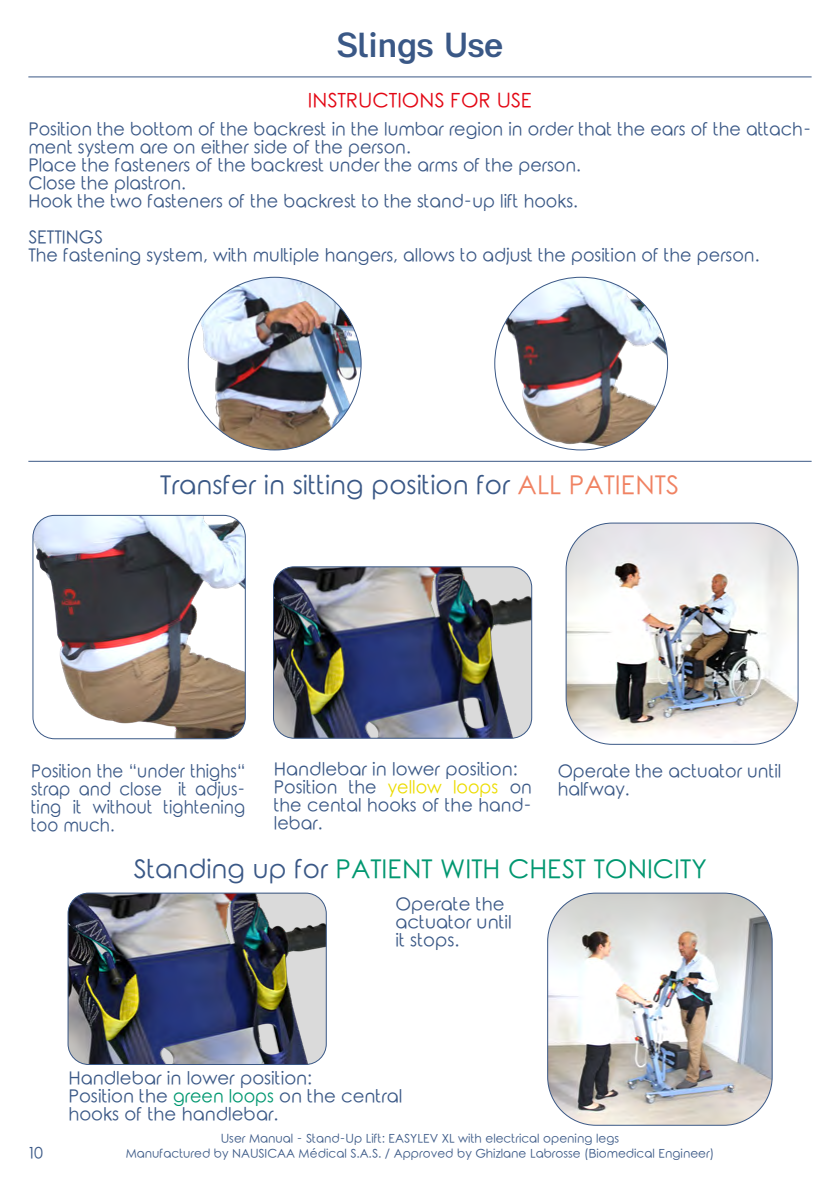
<style>
.page{position:relative;width:840px;height:1191px;background:#fff}
.page>*{position:absolute;margin:0;border:0;box-sizing:border-box;transform-origin:0 0}
.t1{font:500 36px "Kalypsa";letter-spacing:.005em;color:#3a5886}
.t2{font:26px "Rounded Elegance";color:#3a5886}
.t3{font:26px "Rounded Elegance";color:#009770}
.t4{font:20px "Rounded Elegance";color:#e30613}
.t5{font:18px/18px "Rounded Elegance";color:#3a5886}
.t6{font:18px/18px "Rounded Elegance";color:#3a5886;text-align:justify;scale:.92 1}
.t7{font:16px "Rounded Elegance";color:#3a5886}
.t8{font:12px/14.4px "Rounded Elegance";color:#3a5886;text-align:center}
.s1{color:#f08262}
.s2{color:#ecdc00}
.s3{color:#3a5886}
.s4{color:#009770}
</style>
<div class="page">
<hr style="left:28px;top:77px;width:783px;height:1px;background:#3a5886">
<hr style="left:28px;top:461px;width:783px;height:1px;background:#3a5886">
<img style="left:494px;top:277px;width:173px;height:173px;border-radius:86px">
<img style="left:188px;top:277px;width:173px;height:173px;border-radius:86px">
<img style="left:273px;top:568px;width:258px;height:170px">
<div style="left:273px;top:566px;width:259px;height:172px;border:1px solid #3a5886;border-radius:21px"></div>
<img style="left:69px;top:894px;width:257px;height:170px">
<div style="left:67px;top:892px;width:259px;height:173px;border:1px solid #3a5886;border-radius:21px"></div>
<img style="left:34px;top:515px;width:211px;height:223px">
<div style="left:32px;top:515px;width:214px;height:224px;border:1px solid #3a5886;border-radius:22px"></div>
<img style="left:567px;top:524px;width:230px;height:220px">
<div style="left:565px;top:522px;width:233px;height:223px;border:1px solid #3a5886;border-radius:46px"></div>
<img style="left:547px;top:894px;width:224px;height:231px">
<div style="left:547px;top:892px;width:225px;height:233px;border:1px solid #3a5886;border-radius:48px"></div>
<h1 class="t1" style="left:336px;top:24px;width:169px">Slings Use</h1>
<p class="t4" style="left:308px;top:89px;width:225px">INSTRUCTIONS FOR USE</p>
<p class="t5" style="left:28px;top:122px;width:784px">Position the bottom of the backrest in the lumbar region in order that the ears of the attach&shy;ment system are on either side of the person.<br>Place the fasteners of the backrest under the arms of the person.<br>Close the plastron.<br>Hook the two fasteners of the backrest to the stand-up lift hooks.</p>
<p class="t5" style="left:28px;top:230px;width:732px">SETTINGS<br>The fastening system, with multiple hangers, allows to adjust the position of the person.</p>
<h2 class="t2" style="left:160px;top:470px;width:520px">Transfer in sitting position for <span class="s1">ALL PATIENTS</span></h2>
<p class="t5" style="left:274px;top:762px;width:259px">Handlebar in lower position:<br>Position the <span class="s2">yellow loops</span> on the cental hooks of the hand&shy;lebar.</p>
<p class="t5" style="left:557px;top:764px;width:225px">Operate the actuator until halfway.</p>
<p class="t6" style="left:31px;top:764px;width:234px">Position the “under thighs“ strap and close it adjus&shy;ting it without tightening too much.</p>
<h2 class="t3" style="left:133px;top:853px;width:574px"><span class="s3">Standing up for</span> PATIENT WITH CHEST TONICITY</h2>
<p class="t5" style="left:395px;top:897px;width:118px">Operate the actuator until it stops.</p>
<p class="t7" style="left:28px;top:1143px;width:16px">10</p>
<p class="t5" style="left:68px;top:1071px;width:335px">Handlebar in lower position:<br>Position the <span class="s4">green loops</span> on the central hooks of the handlebar.</p>
<p class="t8" style="left:126px;top:1132px;width:589px">User Manual - Stand-Up Lift: EASYLEV XL with electrical opening legs<br>Manufactured by NAUSICAA Médical S.A.S. / Approved by Ghizlane Labrosse (Biomedical Engineer)</p>
</div>
